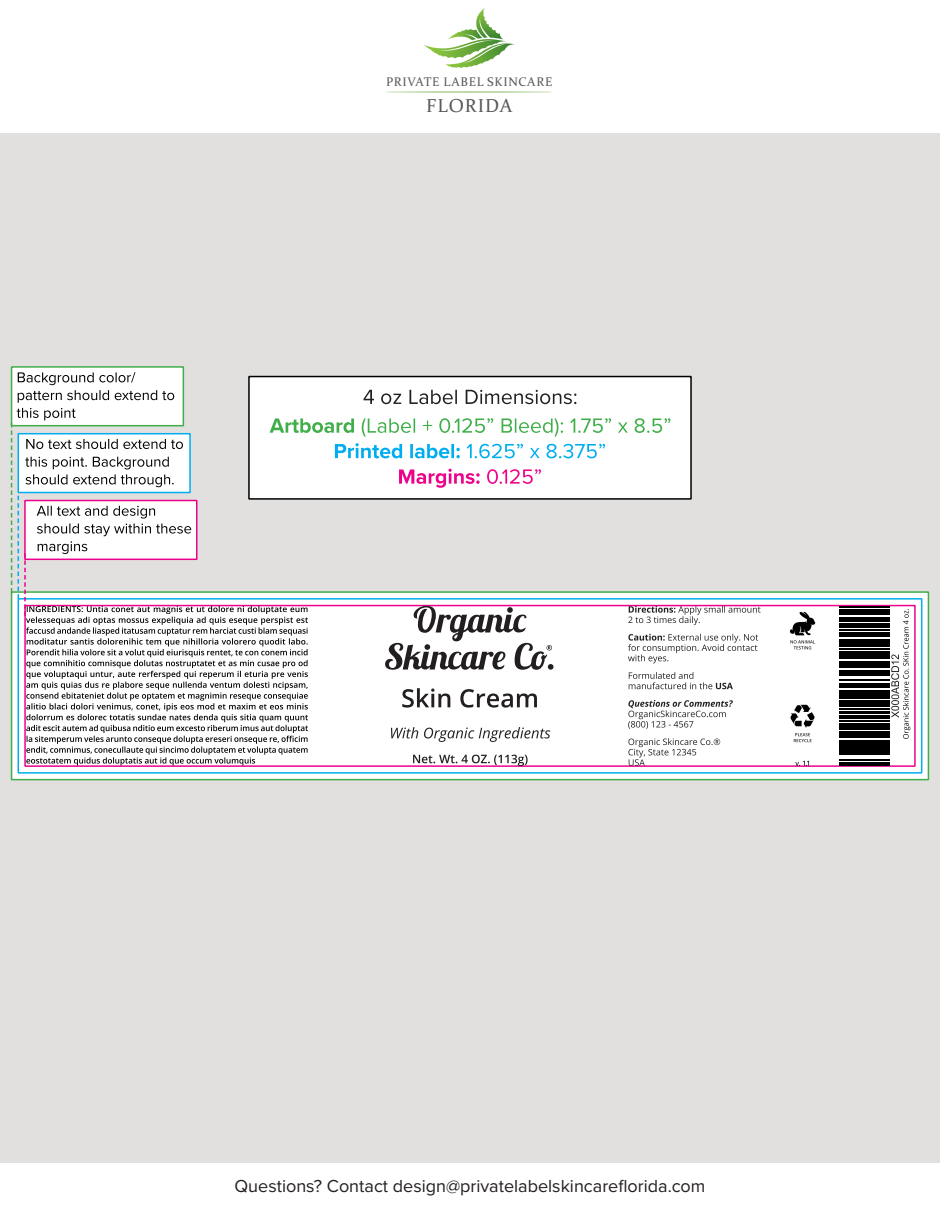
<style>
.page{position:relative;width:940px;height:1210px;background:#e2dfdf}
.page>*{position:absolute;margin:0;border:0;box-sizing:border-box;transform-origin:0 0}
.t1{font:18.75px "Constantia";letter-spacing:.06em;color:#5b5958}
.t2{font:18px "Proxima Nova";color:#231f20}
.t3{font:12.45px "Constantia";letter-spacing:.06em;color:#5b5958}
</style>
<div class="page">
<div style="left:0;top:0;width:940px;height:133px;background:#fff"></div>
<div style="left:0;top:1163px;width:940px;height:47px;background:#fff"></div>
<svg style="left:424px;top:8px;width:90px;height:60px"></svg>
<hr style="left:385px;top:92px;width:169px;height:1px;background:#73b24e;border-radius:50%">
<svg style="left:11px;top:591px;width:918px;height:189px;background:#dddcde"></svg>
<div style="left:18px;top:598px;width:904px;height:175px;border:2px solid #00aeef"></div>
<svg style="left:795px;top:761px;width:14px;height:5px"></svg>
<hr style="left:839px;top:764px;width:51px;height:2px;background:#000">
<hr style="left:839px;top:762px;width:51px;height:1px;background:#000">
<hr style="left:839px;top:759px;width:51px;height:1px;background:#000">
<hr style="left:839px;top:751px;width:51px;height:4px;background:#000">
<hr style="left:839px;top:749px;width:51px;height:1px;background:#000">
<hr style="left:839px;top:745px;width:51px;height:3px;background:#000">
<hr style="left:839px;top:740px;width:51px;height:3px;background:#000">
<hr style="left:839px;top:736px;width:51px;height:1px;background:#000">
<hr style="left:839px;top:733px;width:51px;height:2px;background:#000">
<hr style="left:839px;top:731px;width:51px;height:1px;background:#000">
<hr style="left:839px;top:726px;width:51px;height:3px;background:#000">
<hr style="left:839px;top:723px;width:51px;height:2px;background:#000">
<hr style="left:839px;top:720px;width:51px;height:1px;background:#000">
<hr style="left:839px;top:715px;width:51px;height:3px;background:#000">
<hr style="left:839px;top:712px;width:51px;height:2px;background:#000">
<hr style="left:839px;top:709px;width:51px;height:1px;background:#000">
<hr style="left:839px;top:703px;width:51px;height:4px;background:#000">
<hr style="left:839px;top:700px;width:51px;height:2px;background:#000">
<hr style="left:839px;top:695px;width:51px;height:3px;background:#000">
<hr style="left:839px;top:693px;width:51px;height:1px;background:#000">
<hr style="left:839px;top:690px;width:51px;height:2px;background:#000">
<hr style="left:839px;top:685px;width:51px;height:2px;background:#000">
<hr style="left:839px;top:683px;width:51px;height:1px;background:#000">
<hr style="left:839px;top:679px;width:51px;height:1px;background:#000">
<hr style="left:839px;top:675px;width:51px;height:1px;background:#000">
<hr style="left:839px;top:671px;width:51px;height:3px;background:#000">
<hr style="left:839px;top:665px;width:51px;height:3px;background:#000">
<hr style="left:839px;top:661px;width:51px;height:3px;background:#000">
<hr style="left:839px;top:657px;width:51px;height:1px;background:#000">
<hr style="left:839px;top:654px;width:51px;height:2px;background:#000">
<hr style="left:839px;top:651px;width:51px;height:2px;background:#000">
<hr style="left:839px;top:648px;width:51px;height:1px;background:#000">
<hr style="left:839px;top:643px;width:51px;height:3px;background:#000">
<hr style="left:839px;top:639px;width:51px;height:3px;background:#000">
<hr style="left:839px;top:636px;width:51px;height:1px;background:#000">
<hr style="left:839px;top:633px;width:51px;height:2px;background:#000">
<hr style="left:839px;top:630px;width:51px;height:1px;background:#000">
<hr style="left:839px;top:623px;width:51px;height:4px;background:#000">
<hr style="left:839px;top:620px;width:51px;height:1px;background:#000">
<hr style="left:839px;top:617px;width:51px;height:2px;background:#000">
<hr style="left:839px;top:611px;width:51px;height:3px;background:#000">
<hr style="left:839px;top:609px;width:51px;height:1px;background:#000">
<hr style="left:839px;top:606px;width:51px;height:2px;background:#000">
<svg style="left:891px;top:609px;width:19px;height:130px;background:#dfdfdf"></svg>
<svg style="left:790px;top:704px;width:24px;height:38px"></svg>
<svg style="left:790px;top:612px;width:25px;height:37px"></svg>
<div style="left:11px;top:366px;width:173px;height:60px;background:#fff;border:2px solid #40ae49"></div>
<svg style="left:11px;top:372px;width:749px;height:394px"></svg>
<p class="t3" style="left:386px;top:73px;width:168px">PRIVATE LABEL SKINCARE</p>
<p class="t1" style="left:426px;top:93px;width:88px">FLORIDA</p>
<p class="t2" style="left:234px;top:1172px;width:472px">Questions? Contact design@privatelabelskincareflorida.com</p>
</div>
